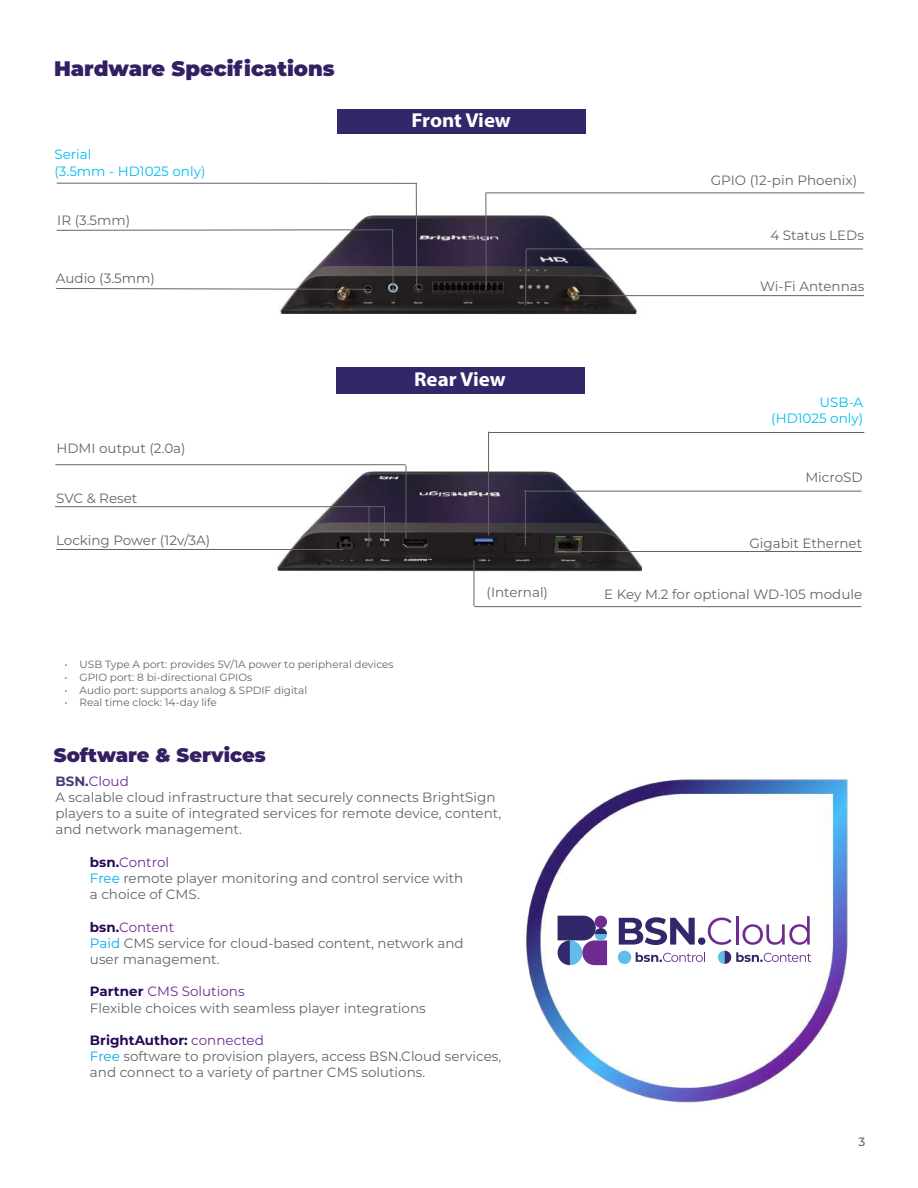
<style>
.page{position:relative;width:918px;height:1188px;background:#fff}
.page>*{position:absolute;margin:0;border:0;box-sizing:border-box;transform-origin:0 0}
.t1{font:900 21px "Montserrat";color:#341f63}
.t2{font:700 20.1px "Myriad Pro";letter-spacing:-.005em;color:#fff;scale:1.04 1}
.t3{font:900 19.5px "Montserrat";color:#341f63}
.t4{font:13.5px/16.2px "Montserrat";color:#636466}
.t5{font:13.5px/16.5px "Montserrat";color:#00bdf2}
.t6{font:500 12px "Montserrat";color:#636466}
.t7{font:10.5px "Montserrat";color:#636466}
.s1{font-weight:700;color:#4a3a75}
.s2{color:#6f2c91}
.s3{font-weight:700;color:#260859}
.s4{color:#00aeef}
</style>
<div class="page">
<img style="left:169px;top:109px;width:579px;height:206px">
<img style="left:163px;top:367px;width:592px;height:241px">
<div style="left:337px;top:110px;width:248px;height:24px;background:#31286a"></div>
<div style="left:336px;top:368px;width:249px;height:26px;background:#31286a"></div>
<hr style="left:474px;top:606px;width:387px;height:1px;background:#636466">
<hr style="left:55px;top:464px;width:351px;height:1px;background:#636466">
<hr style="left:406px;top:465px;width:1px;height:73px;background:#636466">
<hr style="left:55px;top:506px;width:330px;height:1px;background:#636466">
<hr style="left:369px;top:507px;width:1px;height:37px;background:#636466">
<hr style="left:524px;top:491px;width:338px;height:1px;background:#636466">
<hr style="left:384px;top:506px;width:1px;height:40px;background:#636466">
<hr style="left:489px;top:432px;width:375px;height:1px;background:#636466">
<hr style="left:575px;top:295px;width:289px;height:1px;background:#636466">
<hr style="left:473px;top:560px;width:1px;height:46px;background:#636466">
<svg style="left:415px;top:182px;width:3px;height:109px"></svg>
<hr style="left:57px;top:183px;width:360px;height:1px;background:#636466">
<svg style="left:56px;top:228px;width:338px;height:62px"></svg>
<hr style="left:57px;top:549px;width:286px;height:1px;background:#636466">
<hr style="left:486px;top:192px;width:378px;height:1px;background:#636466">
<svg style="left:525px;top:248px;width:2px;height:58px"></svg>
<hr style="left:567px;top:551px;width:295px;height:1px;background:#636466">
<hr style="left:488px;top:432px;width:1px;height:103px;background:#636466">
<hr style="left:525px;top:491px;width:1px;height:54px;background:#636466">
<hr style="left:526px;top:248px;width:337px;height:1px;background:#636466">
<hr style="left:485px;top:193px;width:2px;height:97px;background:#636466">
<img style="left:526px;top:779px;width:322px;height:324px">
<div style="left:547px;top:899px;width:273px;height:83px;background:#fff"></div>
<svg style="left:558px;top:916px;width:49px;height:49px;background:#605696"></svg>
<div style="left:595px;top:916px;width:12px;height:12px;background:#6f2b90;border-radius:50%"></div>
<svg style="left:619px;top:917px;width:76px;height:28px"></svg>
<div style="left:698px;top:937px;width:7px;height:8px;background:#31286b;border-radius:50%"></div>
<svg style="left:708px;top:918px;width:24px;height:27px"></svg>
<hr style="left:736px;top:916px;width:3px;height:29px;background:#6e2b90">
<svg style="left:742px;top:916px;width:68px;height:29px"></svg>
<svg style="left:636px;top:952px;width:69px;height:10px"></svg>
<div style="left:618px;top:951px;width:13px;height:13px;background:#60bcea;border-radius:50%"></div>
<svg style="left:718px;top:951px;width:93px;height:13px"></svg>
<h1 class="t1" style="left:54px;top:53px;width:282px">Hardware Specifications</h1>
<p class="t5" style="left:54px;top:146px;width:153px">Serial<br>(3.5mm - HD1025 only)</p>
<p class="t4" style="left:57px;top:212px;width:75px">IR (3.5mm)</p>
<p class="t4" style="left:56px;top:270px;width:101px">Audio (3.5mm)</p>
<h2 class="t2" style="left:412px;top:107px;width:97px">Front View</h2>
<p class="t4" style="left:711px;top:172px;width:148px">GPIO (12-pin Phoenix)</p>
<p class="t4" style="left:770px;top:227px;width:95px">4 Status LEDs</p>
<p class="t4" style="left:760px;top:277px;width:106px">Wi-Fi Antennas</p>
<p class="t4" style="left:57px;top:440px;width:131px">HDMI output (2.0a)</p>
<p class="t4" style="left:56px;top:490px;width:83px">SVC &amp; Reset</p>
<p class="t4" style="left:56px;top:531px;width:156px">Locking Power (12v/3A)</p>
<h2 class="t2" style="left:414px;top:367px;width:89px">Rear View</h2>
<p class="t5" style="left:771px;top:393px;width:94px;text-align:right">USB-A (HD1025 only)</p>
<p class="t4" style="left:805px;top:469px;width:59px">MicroSD</p>
<p class="t4" style="left:749px;top:535px;width:114px">Gigabit Ethernet</p>
<p class="t4" style="left:487px;top:584px;width:63px">(Internal)</p>
<p class="t4" style="left:604px;top:585px;width:259px">E Key M.2 for optional WD-105 module</p>
<p class="t7" style="left:65px;top:657px;width:331px">• USB Type A port: provides 5V/1A power to peripheral devices</p>
<p class="t7" style="left:65px;top:670px;width:189px">• GPIO port: 8 bi-directional GPIOs</p>
<p class="t7" style="left:65px;top:683px;width:244px">• Audio port: supports analog &amp; SPDIF digital</p>
<p class="t7" style="left:65px;top:695px;width:154px">• Real time clock: 14-day life</p>
<h3 class="t3" style="left:54px;top:740px;width:213px">Software &amp; Services</h3>
<p class="t4" style="left:55px;top:772px;width:447px"><span class="s1">BSN.</span><span class="s2">Cloud<br></span>A scalable cloud infrastructure that securely connects BrightSign players to a suite of integrated services for remote device, content, and network management.</p>
<p class="t4" style="left:90px;top:853px;width:375px"><span class="s3">bsn.</span><span class="s2">Control<br></span><span class="s4">Free</span> remote player monitoring and control service with a choice of CMS.</p>
<p class="t4" style="left:90px;top:918px;width:375px"><span class="s3">bsn.</span><span class="s2">Content<br></span><span class="s4">Paid</span> CMS service for cloud-based content, network and user management.</p>
<p class="t4" style="left:90px;top:983px;width:337px"><span class="s3">Partner</span> <span class="s2">CMS Solutions<br></span>Flexible choices with seamless player integrations</p>
<p class="t4" style="left:90px;top:1032px;width:413px"><span class="s3">BrightAuthor:</span> <span class="s2">connected<br></span><span class="s4">Free</span> software to provision players, access BSN.Cloud services, and connect to a variety of partner CMS solutions.</p>
<p class="t6" style="left:859px;top:1133px;width:8px">3</p>
</div>
